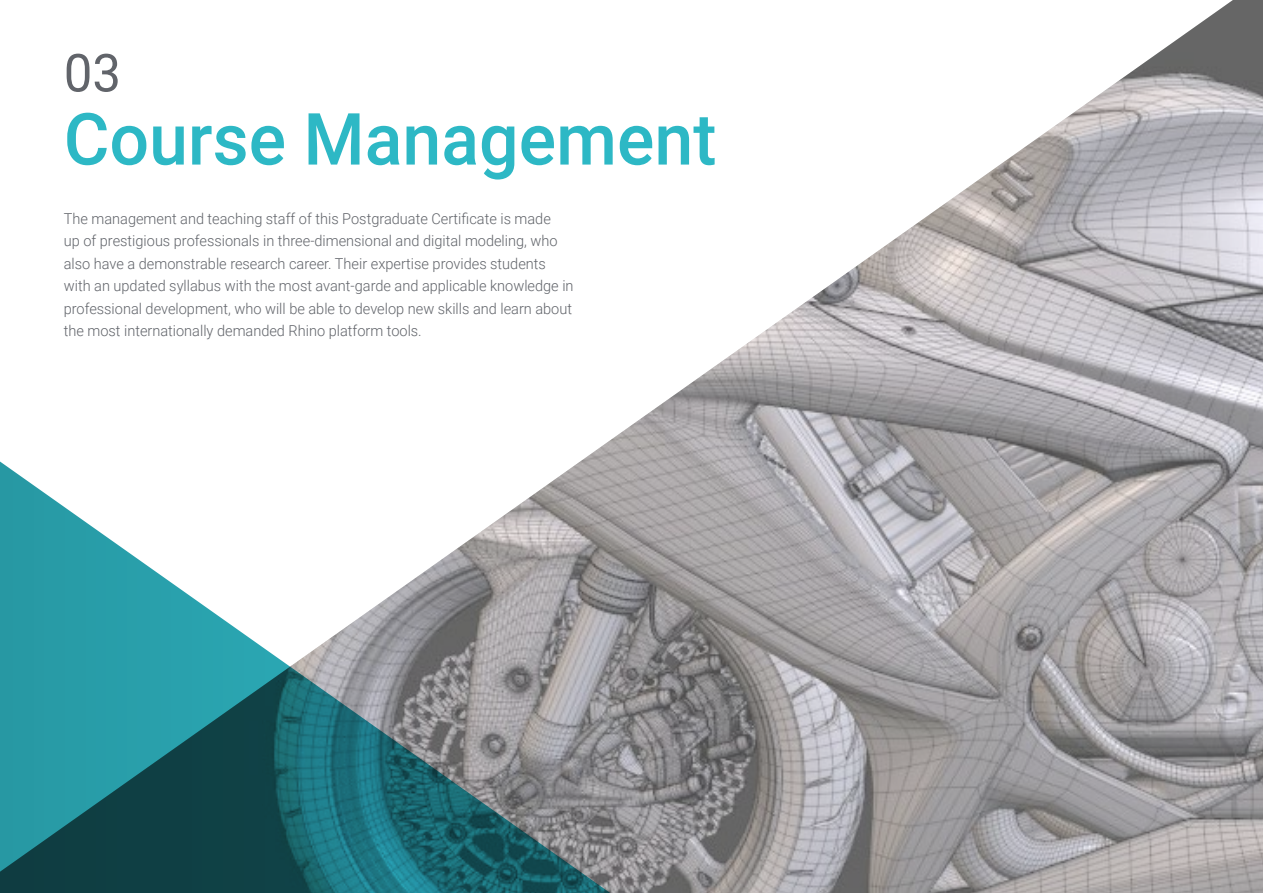
<style>
.page{position:relative;width:1263px;height:893px;background:#fff}
.page>*{position:absolute;margin:0;border:0;box-sizing:border-box;transform-origin:0 0}
.t1{font:500 72px "Roboto";color:#2db8c5}
.t2{font:52.5px "Roboto";color:#61646a}
.t3{font:300 15px/22.5px "Roboto";color:#61646a}
</style>
<div class="page">
<img style="left:602px;top:0;width:661px;height:893px">
<svg style="left:0;top:446px;width:640px;height:447px"></svg>
<h2 class="t2" style="left:64px;top:36px;width:59px">03</h2>
<h1 class="t1" style="left:64px;top:89px;width:654px">Course Management</h1>
<p class="t3" style="left:64px;top:207px;width:511px">The management and teaching staff of this Postgraduate Certificate is made<br>up of prestigious professionals in three-dimensional and digital modeling, who also have a demonstrable research career. Their expertise provides students with an updated syllabus with the most avant-garde and applicable knowledge in professional development, who will be able to develop new skills and learn about the most internationally demanded Rhino platform tools.</p>
</div>
